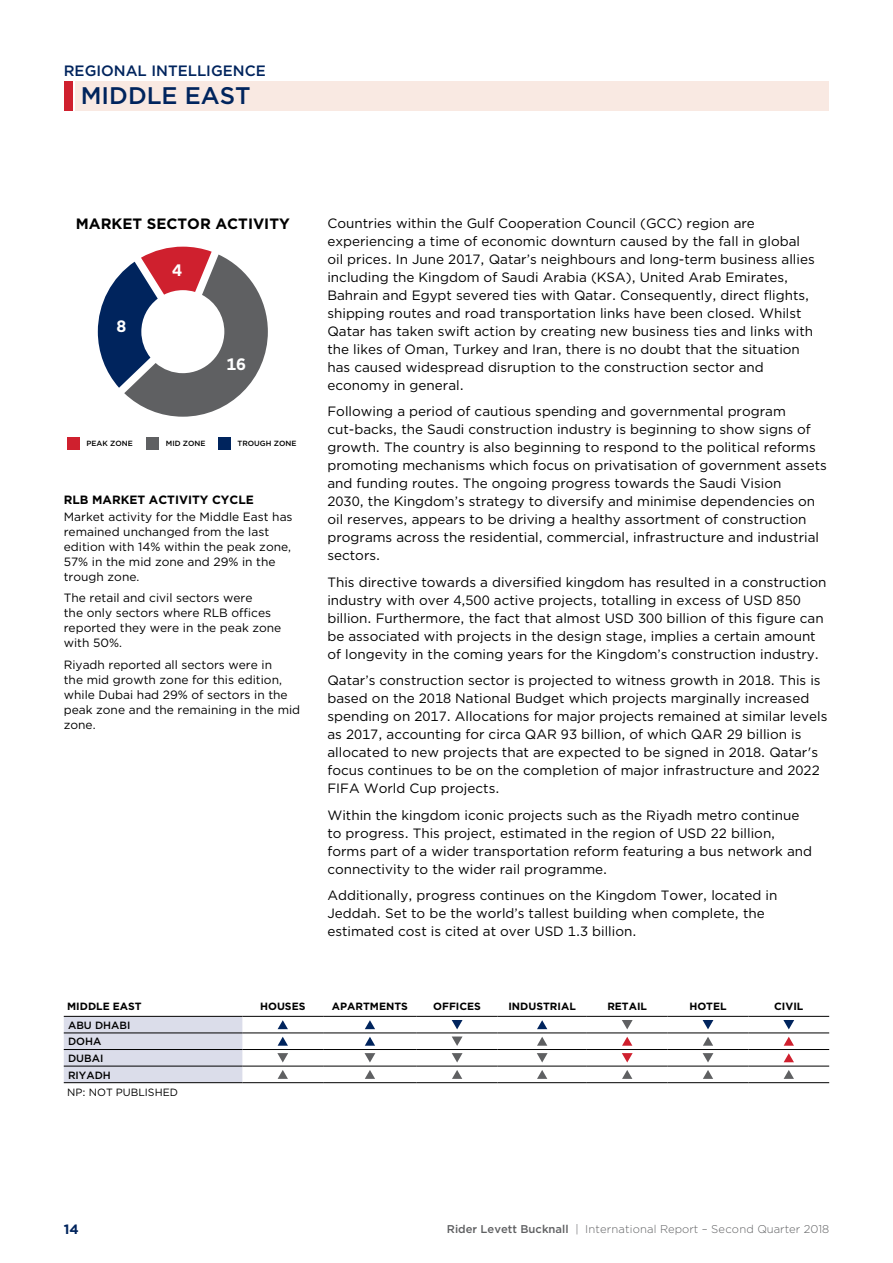
<style>
.page{position:relative;width:893px;height:1263px;background:#fff}
.page>*{position:absolute;margin:0;border:0;box-sizing:border-box;transform-origin:0 0}
.t1{font:500 24px "Gotham";color:#00245d}
.t2{font:700 16.5px "Gotham";color:#fff}
.t3{font:500 15px "Gotham";color:#00245d}
.t4{font:700 15px "Gotham";color:#000}
.t5{font:13.5px/18px "Gotham";color:#000}
.t6{font:700 13.5px "Gotham";color:#00245d}
.t7{font:12px/15px "Gotham";color:#000}
.t8{font:700 12px "Gotham";color:#000}
.t9{font:300 11.25px "Gotham";letter-spacing:.005em;color:#5f6062}
.t10{font:700 10.5px "Gotham";color:#000}
.t11{font:500 10.5px/16.5px "Gotham";color:#000}
.t12{font:10.5px "Gotham";color:#000}
.t13{font:500 7.5px "Gotham";color:#000}
.s1{font-weight:500}
</style>
<div class="page">
<div style="left:64px;top:81px;width:8px;height:30px;background:#cf202e"></div>
<div style="left:76px;top:81px;width:753px;height:30px;background:#f9e9e2"></div>
<svg style="left:98px;top:247px;width:170px;height:170px"></svg>
<div style="left:64px;top:1017px;width:178px;height:65px;background:#dbddea"></div>
<hr style="left:64px;top:1033px;width:178px;height:1px;background:#000">
<hr style="left:242px;top:1033px;width:81px;height:1px;background:#000">
<hr style="left:323px;top:1033px;width:94px;height:1px;background:#000">
<hr style="left:417px;top:1033px;width:80px;height:1px;background:#000">
<hr style="left:497px;top:1033px;width:90px;height:1px;background:#000">
<hr style="left:587px;top:1033px;width:81px;height:1px;background:#000">
<hr style="left:668px;top:1033px;width:80px;height:1px;background:#000">
<hr style="left:748px;top:1033px;width:81px;height:1px;background:#000">
<hr style="left:242px;top:1049px;width:81px;height:1px;background:#000">
<hr style="left:323px;top:1049px;width:94px;height:1px;background:#000">
<hr style="left:417px;top:1049px;width:80px;height:1px;background:#000">
<hr style="left:497px;top:1049px;width:90px;height:1px;background:#000">
<hr style="left:587px;top:1049px;width:81px;height:1px;background:#000">
<hr style="left:668px;top:1049px;width:80px;height:1px;background:#000">
<hr style="left:748px;top:1049px;width:81px;height:1px;background:#000">
<hr style="left:242px;top:1066px;width:81px;height:1px;background:#000">
<hr style="left:323px;top:1066px;width:94px;height:1px;background:#000">
<hr style="left:417px;top:1066px;width:80px;height:1px;background:#000">
<hr style="left:497px;top:1066px;width:90px;height:1px;background:#000">
<hr style="left:587px;top:1066px;width:81px;height:1px;background:#000">
<hr style="left:668px;top:1066px;width:80px;height:1px;background:#000">
<hr style="left:748px;top:1066px;width:81px;height:1px;background:#000">
<hr style="left:64px;top:1082px;width:178px;height:1px;background:#000">
<hr style="left:242px;top:1082px;width:81px;height:1px;background:#000">
<hr style="left:323px;top:1082px;width:94px;height:1px;background:#000">
<hr style="left:417px;top:1082px;width:80px;height:1px;background:#000">
<hr style="left:497px;top:1082px;width:90px;height:1px;background:#000">
<hr style="left:587px;top:1082px;width:81px;height:1px;background:#000">
<hr style="left:668px;top:1082px;width:80px;height:1px;background:#000">
<hr style="left:748px;top:1082px;width:81px;height:1px;background:#000">
<hr style="left:64px;top:1049px;width:178px;height:1px;background:#000">
<hr style="left:64px;top:1066px;width:178px;height:1px;background:#000">
<hr style="left:64px;top:1016px;width:178px;height:1px;background:#000">
<hr style="left:242px;top:1016px;width:81px;height:1px;background:#000">
<hr style="left:323px;top:1016px;width:94px;height:1px;background:#000">
<hr style="left:417px;top:1016px;width:80px;height:1px;background:#000">
<hr style="left:497px;top:1016px;width:90px;height:1px;background:#000">
<hr style="left:587px;top:1016px;width:81px;height:1px;background:#000">
<hr style="left:668px;top:1016px;width:80px;height:1px;background:#000">
<hr style="left:748px;top:1016px;width:81px;height:1px;background:#000">
<svg style="left:278px;top:1020px;width:10px;height:9px"></svg>
<svg style="left:365px;top:1020px;width:10px;height:9px"></svg>
<svg style="left:452px;top:1020px;width:11px;height:9px"></svg>
<svg style="left:537px;top:1020px;width:10px;height:9px"></svg>
<svg style="left:622px;top:1020px;width:11px;height:9px"></svg>
<svg style="left:703px;top:1020px;width:10px;height:9px"></svg>
<svg style="left:783px;top:1020px;width:11px;height:9px"></svg>
<svg style="left:278px;top:1037px;width:10px;height:9px"></svg>
<svg style="left:365px;top:1037px;width:10px;height:9px"></svg>
<svg style="left:452px;top:1036px;width:11px;height:10px"></svg>
<svg style="left:537px;top:1037px;width:10px;height:9px"></svg>
<svg style="left:622px;top:1037px;width:10px;height:9px"></svg>
<svg style="left:703px;top:1037px;width:10px;height:9px"></svg>
<svg style="left:784px;top:1037px;width:10px;height:9px"></svg>
<svg style="left:277px;top:1053px;width:11px;height:9px"></svg>
<svg style="left:364px;top:1053px;width:11px;height:9px"></svg>
<svg style="left:452px;top:1053px;width:11px;height:9px"></svg>
<svg style="left:537px;top:1053px;width:11px;height:9px"></svg>
<svg style="left:622px;top:1053px;width:11px;height:9px"></svg>
<svg style="left:703px;top:1053px;width:10px;height:9px"></svg>
<svg style="left:784px;top:1053px;width:10px;height:9px"></svg>
<svg style="left:278px;top:1070px;width:10px;height:9px"></svg>
<svg style="left:365px;top:1070px;width:10px;height:9px"></svg>
<svg style="left:452px;top:1070px;width:10px;height:9px"></svg>
<svg style="left:537px;top:1070px;width:10px;height:9px"></svg>
<svg style="left:622px;top:1070px;width:10px;height:9px"></svg>
<svg style="left:703px;top:1070px;width:10px;height:9px"></svg>
<svg style="left:784px;top:1070px;width:10px;height:9px"></svg>
<div style="left:67px;top:437px;width:12px;height:13px;background:#cf202e"></div>
<div style="left:146px;top:437px;width:13px;height:13px;background:#5f6062"></div>
<div style="left:218px;top:437px;width:12px;height:13px;background:#00245d"></div>
<p class="t3" style="left:64px;top:61px;width:43px">REGION</p>
<p class="t3" style="left:126px;top:61px;width:41px">AL INTELLI</p>
<p class="t3" style="left:211px;top:61px;width:54px">GENCE</p>
<h1 class="t1" style="left:81px;top:80px;width:171px">MIDDLE EAST</h1>
<p class="t4" style="left:76px;top:214px;width:215px">MARKET SECTOR ACTIVITY</p>
<p class="t2" style="left:116px;top:315px;width:11px">8</p>
<p class="t2" style="left:172px;top:259px;width:11px">4</p>
<p class="t2" style="left:226px;top:353px;width:21px">16</p>
<p class="t13" style="left:87px;top:439px;width:36px">PEAK ZONE</p>
<p class="t13" style="left:166px;top:439px;width:29px">MID ZONE</p>
<p class="t13" style="left:238px;top:439px;width:7px">TRO</p>
<p class="t13" style="left:254px;top:439px;width:32px">UGH ZONE</p>
<p class="t8" style="left:64px;top:492px;width:192px">RLB MARKET ACTIVITY CYCLE</p>
<p class="t7" style="left:64px;top:509px;width:230px">Market activity for the Middle East has remained unchanged from the last edition with 14% within the peak zone,<br>57% in the mid zone and 29% in the trough zone.</p>
<p class="t7" style="left:64px;top:590px;width:219px">The retail and civil sectors were<br>the only sectors where RLB offices reported they were in the peak zone with 50%.</p>
<p class="t7" style="left:64px;top:657px;width:238px">Riyadh reported all sectors were in<br>the mid growth zone for this edition, while Dubai had 29% of sectors in the peak zone and the remaining in the mid zone.</p>
<p class="t5" style="left:327px;top:214px;width:489px">Countries within the Gulf Cooperation Council (GCC) region are experiencing a time of economic downturn caused by the fall in global oil prices. In June 2017, Qatar’s neighbours and long-term business allies including the Kingdom of Saudi Arabia (KSA), United Arab Emirates, Bahrain and Egypt severed ties with Qatar. Consequently, direct flights, shipping routes and road transportation links have been closed. Whilst Qatar has taken swift action by creating new business ties and links with the likes of Oman, Turkey and Iran, there is no doubt that the situation has caused widespread disruption to the construction sector and economy in general.</p>
<p class="t5" style="left:327px;top:402px;width:501px">Following a period of cautious spending and governmental program cut-backs, the Saudi construction industry is beginning to show signs of growth. The country is also beginning to respond to the political reforms promoting mechanisms which focus on privatisation of government assets and funding routes. The ongoing progress towards the Saudi Vision<br>2030, the Kingdom’s strategy to diversify and minimise dependencies on oil reserves, appears to be driving a healthy assortment of construction programs across the residential, commercial, infrastructure and industrial sectors.</p>
<p class="t5" style="left:327px;top:573px;width:501px">This directive towards a diversified kingdom has resulted in a construction industry with over 4,500 active projects, totalling in excess of USD 850 billion. Furthermore, the fact that almost USD 300 billion of this figure can be associated with projects in the design stage, implies a certain amount of longevity in the coming years for the Kingdom’s construction industry.</p>
<p class="t5" style="left:327px;top:671px;width:501px">Qatar’s construction sector is projected to witness growth in 2018. This is based on the 2018 National Budget which projects marginally increased spending on 2017. Allocations for major projects remained at similar levels as 2017, accounting for circa QAR 93 billion, of which QAR 29 billion is allocated to new projects that are expected to be signed in 2018. Qatar's focus continues to be on the completion of major infrastructure and 2022<br>FIFA World Cup projects.</p>
<p class="t5" style="left:327px;top:805px;width:486px">Within the kingdom iconic projects such as the Riyadh metro continue to progress. This project, estimated in the region of USD 22 billion, forms part of a wider transportation reform featuring a bus network and connectivity to the wider rail programme.</p>
<p class="t5" style="left:327px;top:886px;width:452px">Additionally, progress continues on the Kingdom Tower, located in<br>Jeddah. Set to be the world’s tallest building when complete, the estimated cost is cited at over USD 1.3 billion.</p>
<p class="t10" style="left:67px;top:999px;width:17px">MIDD</p>
<p class="t10" style="left:96px;top:999px;width:46px">LE EAST</p>
<p class="t10" style="left:260px;top:999px;width:45px">HOUSES</p>
<p class="t10" style="left:332px;top:999px;width:76px">APARTM ENTS</p>
<p class="t10" style="left:433px;top:999px;width:9px">OFF</p>
<p class="t10" style="left:456px;top:999px;width:25px">ICES</p>
<p class="t10" style="left:508px;top:999px;width:66px">I NDUSTRIAL</p>
<p class="t10" style="left:607px;top:999px;width:38px">RETAIL</p>
<p class="t10" style="left:689px;top:999px;width:35px">HOTEL</p>
<p class="t10" style="left:774px;top:999px;width:27px">CIVIL</p>
<p class="t11" style="left:68px;top:1017px;width:64px">ABU DHABI<br>DOHA<br>DUB</p>
<p class="t11" style="left:68px;top:1050px;width:37px;text-align:right">AI<br>RIYADH</p>
<p class="t12" style="left:67px;top:1085px;width:57px">NP: Not published</p>
<p class="t6" style="left:64px;top:1220px;width:16px">14</p>
<p class="t9" style="left:447px;top:1222px;width:384px"><span class="s1">RIDER LEVETT BUCKNALL</span> | International Report – Second Quarter 2018</p>
</div>
